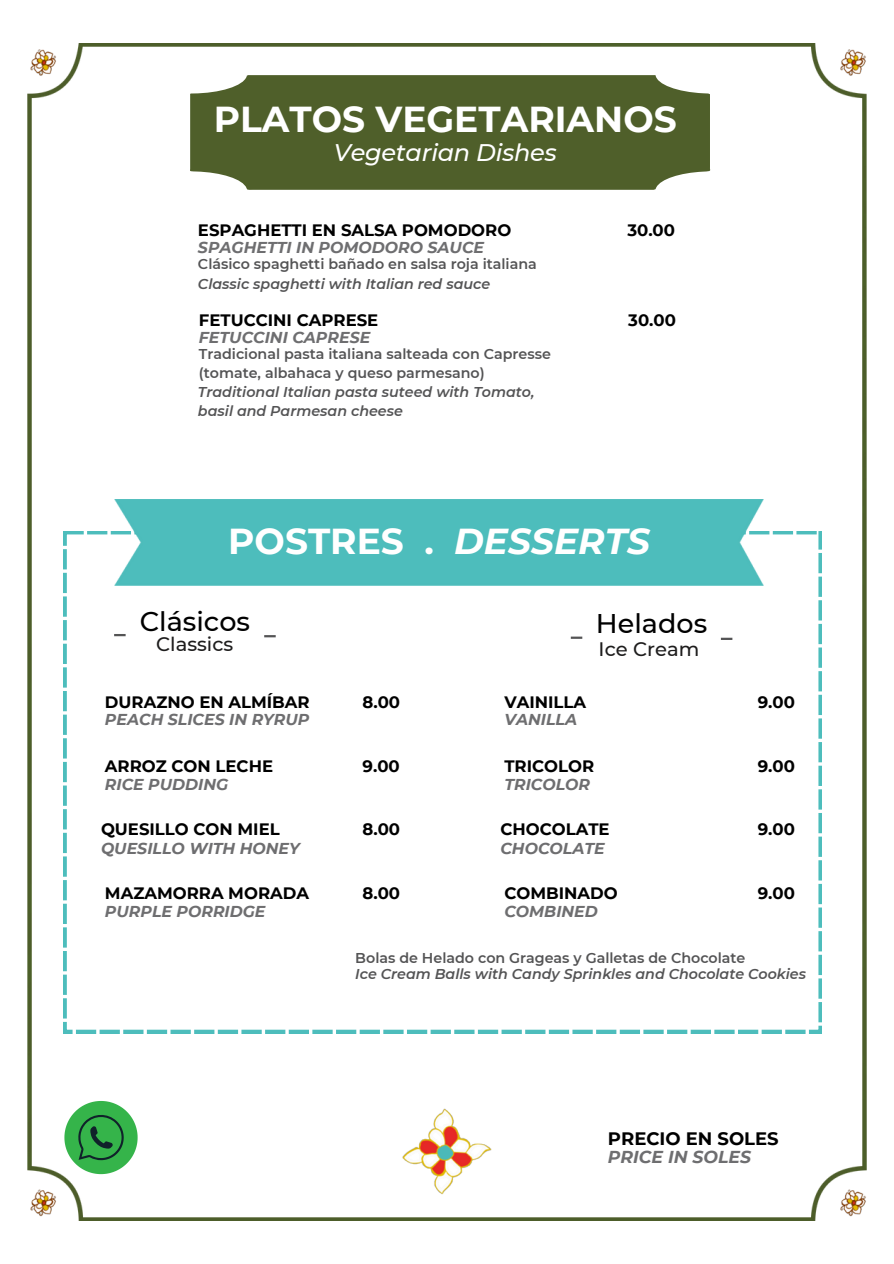
<style>
.page{position:relative;width:894px;height:1264px;background:#fff}
.page>*{position:absolute;margin:0;border:0;box-sizing:border-box;transform-origin:0 0}
.t1{font:700 36px "Montserrat";color:#fff}
.t2{font:500 27px "Montserrat";color:#000}
.t3{font:italic 500 24px "Montserrat";letter-spacing:-.01em;color:#fff}
.t4{font:500 19.5px "Montserrat";color:#1e1d1d}
.t5{font:700 18px "Montserrat";color:#000}
.t6{font:italic 700 17.25px "Montserrat";color:#6e6e70}
.t7{font:700 16.5px "Montserrat";color:#000}
.t8{font:italic 700 15.75px "Montserrat";color:#6e6e70}
.t9{font:600 14.25px/19.2px "Montserrat";color:#545455}
.t10{font:italic 600 14.25px/19.2px "Montserrat";color:#545455}
.s1{font-style:italic}
</style>
<div class="page">
<img style="left:28px;top:43px;width:838px;height:1177px">
<svg style="left:63px;top:531px;width:758px;height:502px"></svg>
<svg style="left:188px;top:75px;width:524px;height:115px;fill:#4f5f2a"></svg>
<div style="left:114px;top:499px;width:649px;height:87px;background:#4dbdbc"></div>
<svg style="left:114px;top:634px;width:12px;height:2px"></svg>
<svg style="left:264px;top:635px;width:11px;height:2px"></svg>
<svg style="left:570px;top:636px;width:12px;height:3px"></svg>
<svg style="left:720px;top:637px;width:12px;height:3px"></svg>
<svg style="left:64px;top:1100px;width:73px;height:74px"></svg>
<p class="t1" style="left:214px;top:97px;width:464px">PLATOS VEGETARIANOS</p>
<h1 class="t3" style="left:334px;top:138px;width:224px">Vegetarian Dishes</h1>
<h3 class="t7" style="left:198px;top:219px;width:315px">ESPAGHETTI EN SALSA POMODORO</h3>
<h6 class="t8" style="left:198px;top:237px;width:287px">SPAGHETTI IN POMODORO SAUCE</h6>
<p class="t9" style="left:198px;top:254px;width:340px">Clásico spaghetti bañado en salsa roja italiana</p>
<p class="t10" style="left:198px;top:275px;width:294px">Classic spaghetti with Italian red sauce</p>
<h6 class="t7" style="left:199px;top:310px;width:181px">FETUCCINI CAPRESE</h6>
<h6 class="t8" style="left:199px;top:328px;width:173px">FETUCCINI CAPRESE</h6>
<p class="t9" style="left:199px;top:344px;width:353px">Tradicional pasta italiana salteada con Capresse (tomate, albahaca y queso parmesano)</p>
<h6 class="t10" style="left:198px;top:382px;width:338px">Traditional Italian pasta suteed with Tomato, basil and Parmesan cheese</h6>
<h6 class="t7" style="left:627px;top:219px;width:49px">30.00</h6>
<p class="t7" style="left:628px;top:310px;width:49px">30.00</p>
<p class="t1" style="left:228px;top:519px;width:423px">POSTRES . <span class="s1">DESSERTS</span></p>
<h6 class="t2" style="left:140px;top:604px;width:112px">Clásicos</h6>
<h6 class="t4" style="left:156px;top:632px;width:79px">Classics</h6>
<h6 class="t2" style="left:595px;top:607px;width:113px">Helados</h6>
<p class="t4" style="left:598px;top:637px;width:102px">Ice Cream</p>
<h1 class="t7" style="left:105px;top:692px;width:206px">DURAZNO EN ALMÍBAR</h1>
<h2 class="t8" style="left:105px;top:710px;width:206px">PEACH SLICES IN RYRUP</h2>
<h5 class="t7" style="left:105px;top:755px;width:170px">ARROZ CON LECHE</h5>
<h2 class="t8" style="left:105px;top:774px;width:125px">RICE PUDDING</h2>
<h5 class="t7" style="left:362px;top:692px;width:39px">8.00</h5>
<h6 class="t7" style="left:362px;top:755px;width:39px">9.00</h6>
<h6 class="t7" style="left:504px;top:692px;width:83px">VAINILLA</h6>
<h6 class="t8" style="left:504px;top:710px;width:74px">VANILLA</h6>
<h6 class="t7" style="left:504px;top:755px;width:91px">TRICOLOR</h6>
<h6 class="t8" style="left:504px;top:774px;width:87px">TRICOLOR</h6>
<h6 class="t7" style="left:757px;top:692px;width:39px">9.00</h6>
<h6 class="t7" style="left:757px;top:755px;width:39px">9.00</h6>
<h6 class="t7" style="left:101px;top:819px;width:180px">QUESILLO CON MIEL</h6>
<h6 class="t8" style="left:101px;top:838px;width:200px">QUESILLO WITH HONEY</h6>
<h6 class="t7" style="left:362px;top:819px;width:39px">8.00</h6>
<h6 class="t7" style="left:500px;top:819px;width:111px">CHOCOLATE</h6>
<h6 class="t8" style="left:500px;top:838px;width:106px">CHOCOLATE</h6>
<h6 class="t7" style="left:757px;top:819px;width:39px">9.00</h6>
<h6 class="t7" style="left:105px;top:883px;width:205px">MAZAMORRA MORADA</h6>
<h6 class="t8" style="left:105px;top:902px;width:162px">PURPLE PORRIDGE</h6>
<h6 class="t7" style="left:362px;top:883px;width:39px">8.00</h6>
<h6 class="t7" style="left:504px;top:883px;width:115px">COMBINADO</h6>
<h6 class="t8" style="left:504px;top:902px;width:95px">COMBINED</h6>
<h6 class="t7" style="left:757px;top:883px;width:39px">9.00</h6>
<h6 class="t9" style="left:355px;top:948px;width:391px">Bolas de Helado con Grageas y Galletas de Chocolate</h6>
<h6 class="t10" style="left:355px;top:964px;width:452px">Ice Cream Balls with Candy Sprinkles and Chocolate Cookies</h6>
<p class="t5" style="left:607px;top:1127px;width:172px">PRECIO EN SOLES</p>
<p class="t6" style="left:607px;top:1146px;width:145px">PRICE IN SOLES</p>
</div>
